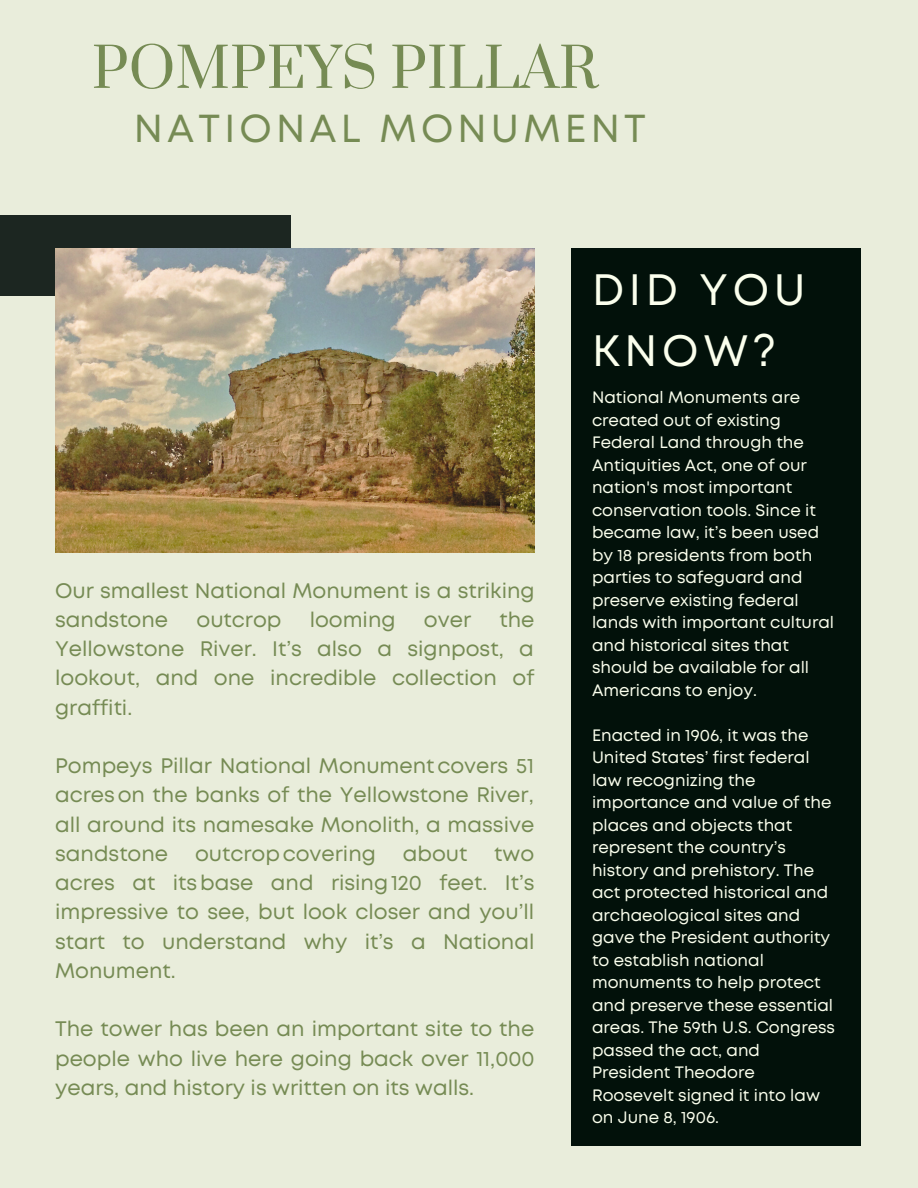
<style>
.page{position:relative;width:918px;height:1188px;background:#e9eddb}
.page>*{position:absolute;margin:0;border:0;box-sizing:border-box;transform-origin:0 0}
.t1{font:54px "Prata";color:#768b54}
.t2{font:43.95px/60.8px "Mont";letter-spacing:.11em;color:#fbffed}
.t3{font:39px "Mont";letter-spacing:.11em;color:#768b54}
.t4{font:21px/29.2px "Mont";color:#768b54;text-align:justify}
.t5{font:16.5px/22.5px "Mont";color:#fbffed}
</style>
<div class="page">
<div style="left:0;top:215px;width:291px;height:81px;background:#1c2621"></div>
<div style="left:571px;top:249px;width:289px;height:897px;background:#02110a"></div>
<img style="left:55px;top:249px;width:479px;height:303px">
<p class="t1" style="left:92px;top:34px;width:508px">POMPEYS PILLAR</p>
<p class="t3" style="left:134px;top:114px;width:514px">NATIONAL MONUMENT</p>
<p class="t4" style="left:55px;top:577px;width:481px">Our smallest National Monument is a striking sandstone</p>
<p class="t4" style="left:55px;top:606px;width:481px;text-indent:444px">the Yellowstone River. It’s also a signpost, a lookout, and one incredible collection of graffiti.</p>
<p class="t4" style="left:55px;top:753px;width:481px">Pompeys Pillar National Monumentcovers 51 acreson the banks of the Yellowstone River, all around its namesake Monolith, a massive sandstone</p>
<p class="t4" style="left:197px;top:606px;width:86px">outcrop</p>
<p class="t4" style="left:310px;top:606px;width:87px">looming</p>
<p class="t4" style="left:424px;top:606px;width:49px">over</p>
<p class="t4" style="left:195px;top:840px;width:182px">outcropcovering</p>
<p class="t4" style="left:403px;top:840px;width:66px">about</p>
<p class="t4" style="left:55px;top:840px;width:481px;text-indent:439px">two acres at itsbase and rising120 feet. It’s impressive to see, but look closer and you’ll start to understand why it’s a National Monument.</p>
<p class="t4" style="left:55px;top:1016px;width:481px">The tower has been an important site to the people who live here going back over 11,000 years, and history is written on its walls.</p>
<p class="t2" style="left:592px;top:262px;width:215px">DID YOU<br>KNOW?</p>
<p class="t5" style="left:592px;top:388px;width:244px">National Monuments are created out of existing<br>Federal Land through the<br>Antiquities Act, one of our nation's most important conservation tools. Since it became law, it’s been used by 18 presidents from both parties to safeguard and preserve existing federal lands with important cultural and historical sites that should be available for all<br>Americans to enjoy.</p>
<p class="t5" style="left:592px;top:725px;width:245px">Enacted in 1906, it was the<br>United States’ first federal law recognizing the importance and value of the places and objects that represent the country’s history and prehistory. The act protected historical and archaeological sites and gave the President authority to establish national monuments to help protect and preserve these essential areas. The 59th U.S. Congress passed the act, and<br>President Theodore<br>Roosevelt signed it into law on June 8, 1906.</p>
</div>
